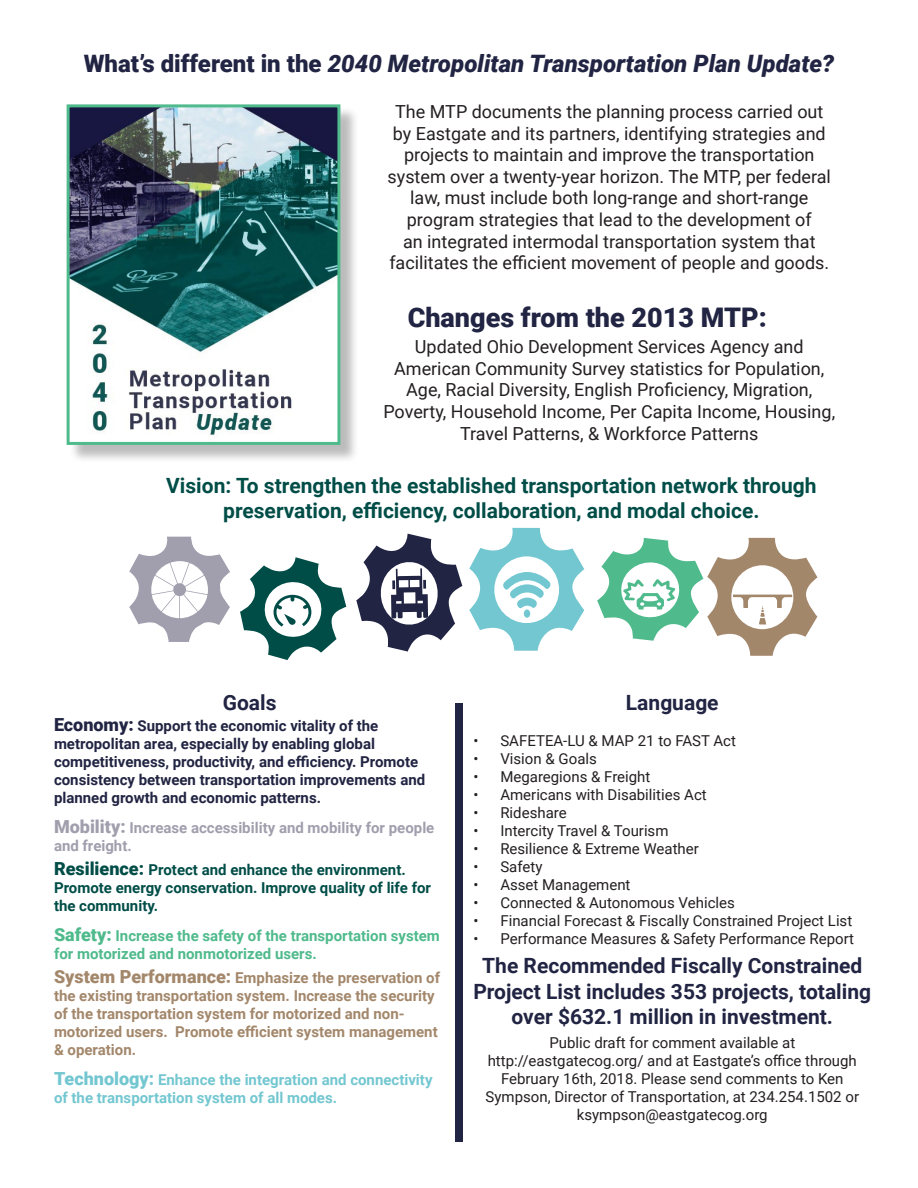
<style>
.page{position:relative;width:918px;height:1188px;background:#fff}
.page>*{position:absolute;margin:0;border:0;box-sizing:border-box;transform-origin:0 0}
.t1{font:900 27px "Roboto";color:#212442}
.T_3{font:italic 900 24px "Roboto";color:#212442}
.t2{font:700 21px/25.2px "Roboto";color:#212442;text-align:center}
.t3{font:700 21px/25.2px "Roboto";color:#004d47;text-align:center}
.t4{font:18px/21.6px "Roboto";color:#231f20;text-align:center}
.t5{font:15px/18px "Roboto";color:#231f20;text-align:center}
.t6{font:700 15px/18px "Roboto";color:#212442}
.t7{font:700 15px/18px "Roboto";color:#a3876b}
.t8{font:700 15px/18px "Roboto";color:#004d47}
.t9{font:700 15px/18px "Roboto";color:#73c7d1}
.t10{font:700 15px/18px "Roboto";color:#4fba8c}
.t11{font:700 15px/18px "Roboto";color:#a19ead}
.s1{font-style:normal}
.s2{font-weight:900;font-size:18px}
</style>
<div class="page">
<div style="left:69px;top:107px;width:290px;height:357px;background:#231f20;opacity:.3"></div>
<img style="left:71px;top:108px;width:265px;height:333px">
<div style="left:67px;top:104px;width:273px;height:341px;border:3px solid #4fba8c"></div>
<svg style="left:356px;top:534px;width:106px;height:118px"></svg>
<svg style="left:129px;top:537px;width:101px;height:105px"></svg>
<svg style="left:240px;top:557px;width:106px;height:103px"></svg>
<svg style="left:597px;top:538px;width:221px;height:118px"></svg>
<svg style="left:469px;top:528px;width:115px;height:123px"></svg>
<div style="left:524px;top:610px;width:6px;height:8px;background:#73c7d1;border-radius:50%"></div>
<div style="left:456px;top:703px;width:7px;height:438px;background:#212442"></div>
<p class="T_3" style="left:84px;top:47px;width:752px"><span class="s1">What’s different in the</span> 2040 Metropolitan Transportation Plan Update?</p>
<p class="t4" style="left:388px;top:100px;width:445px">The MTP documents the planning process carried out by Eastgate and its partners, identifying strategies and projects to maintain and improve the transportation system over a twenty-year horizon. The MTP, per federal law, must include both long-range and short-range program strategies that lead to the development of<br>an integrated intermodal transportation system that facilitates the efficient movement of people and goods.</p>
<p class="t1" style="left:408px;top:299px;width:361px">Changes from the 2013 MTP:</p>
<p class="t4" style="left:383px;top:335px;width:453px">Updated Ohio Development Services Agency and American Community Survey statistics for Population, Age, Racial Diversity, English Proficiency, Migration, Poverty, Household Income, Per Capita Income, Housing, Travel Patterns, &amp; Workforce Patterns</p>
<p class="t3" style="left:166px;top:472px;width:652px">Vision: To strengthen the established transportation network through preservation, efficiency, collaboration, and modal choice.</p>
<p class="t2" style="left:223px;top:689px;width:55px">Goals</p>
<p class="t6" style="left:54px;top:716px;width:373px"><span class="s2">Economy:</span> Support the economic vitality of the metropolitan area, especially by enabling global competitiveness, productivity, and efficiency. Promote consistency between transportation improvements and planned growth and economic patterns.</p>
<p class="t11" style="left:54px;top:818px;width:382px"><span class="s2">Mobility:</span> Increase accessibility and mobility for people and freight.</p>
<p class="t8" style="left:54px;top:860px;width:379px"><span class="s2">Resilience:</span> Protect and enhance the environment.<br>Promote energy conservation. Improve quality of life for the community.</p>
<p class="t10" style="left:54px;top:926px;width:387px"><span class="s2">Safety:</span> Increase the safety of the transportation system for motorized and nonmotorized users.</p>
<p class="t7" style="left:54px;top:968px;width:388px"><span class="s2">System Performance:</span> Emphasize the preservation of the existing transportation system. Increase the security of the transportation system for motorized and non&shy;motorized users. Promote efficient system management &amp; operation.</p>
<p class="t9" style="left:54px;top:1070px;width:380px"><span class="s2">Technology:</span> Enhance the integration and connectivity of the transportation system of all modes.</p>
<p class="t2" style="left:626px;top:689px;width:94px">Language</p>
<p class="t5" style="left:473px;top:731px;width:264px">• SAFETEA-LU &amp; MAP 21 to FAST Act</p>
<p class="t5" style="left:473px;top:749px;width:125px">• Vision &amp; Goals</p>
<p class="t5" style="left:473px;top:767px;width:179px">• Megaregions &amp; Freight</p>
<p class="t5" style="left:473px;top:785px;width:235px">• Americans with Disabilities Act</p>
<p class="t5" style="left:473px;top:803px;width:95px">• Rideshare</p>
<p class="t5" style="left:473px;top:821px;width:197px">• Intercity Travel &amp; Tourism</p>
<p class="t5" style="left:473px;top:839px;width:227px">• Resilience &amp; Extreme Weather</p>
<p class="t5" style="left:473px;top:857px;width:71px">• Safety</p>
<p class="t5" style="left:473px;top:875px;width:159px">• Asset Management</p>
<p class="t5" style="left:473px;top:893px;width:263px">• Connected &amp; Autonomous Vehicles</p>
<p class="t5" style="left:473px;top:911px;width:380px">• Financial Forecast &amp; Fiscally Constrained Project List</p>
<p class="t5" style="left:473px;top:929px;width:382px">• Performance Measures &amp; Safety Performance Report</p>
<p class="t2" style="left:473px;top:953px;width:399px">The Recommended Fiscally Constrained<br>Project List includes 353 projects, totaling over $632.1 million in investment.</p>
<p class="t5" style="left:549px;top:1033px;width:247px">Public draft for comment available at</p>
<p class="t5" style="left:486px;top:1051px;width:375px">http://eastgatecog.org/ and at Eastgate’s office through February 16th, 2018. Please send comments to Ken Sympson, Director of Transportation, at 234.254.1502 or ksympson@eastgatecog.org</p>
</div>
